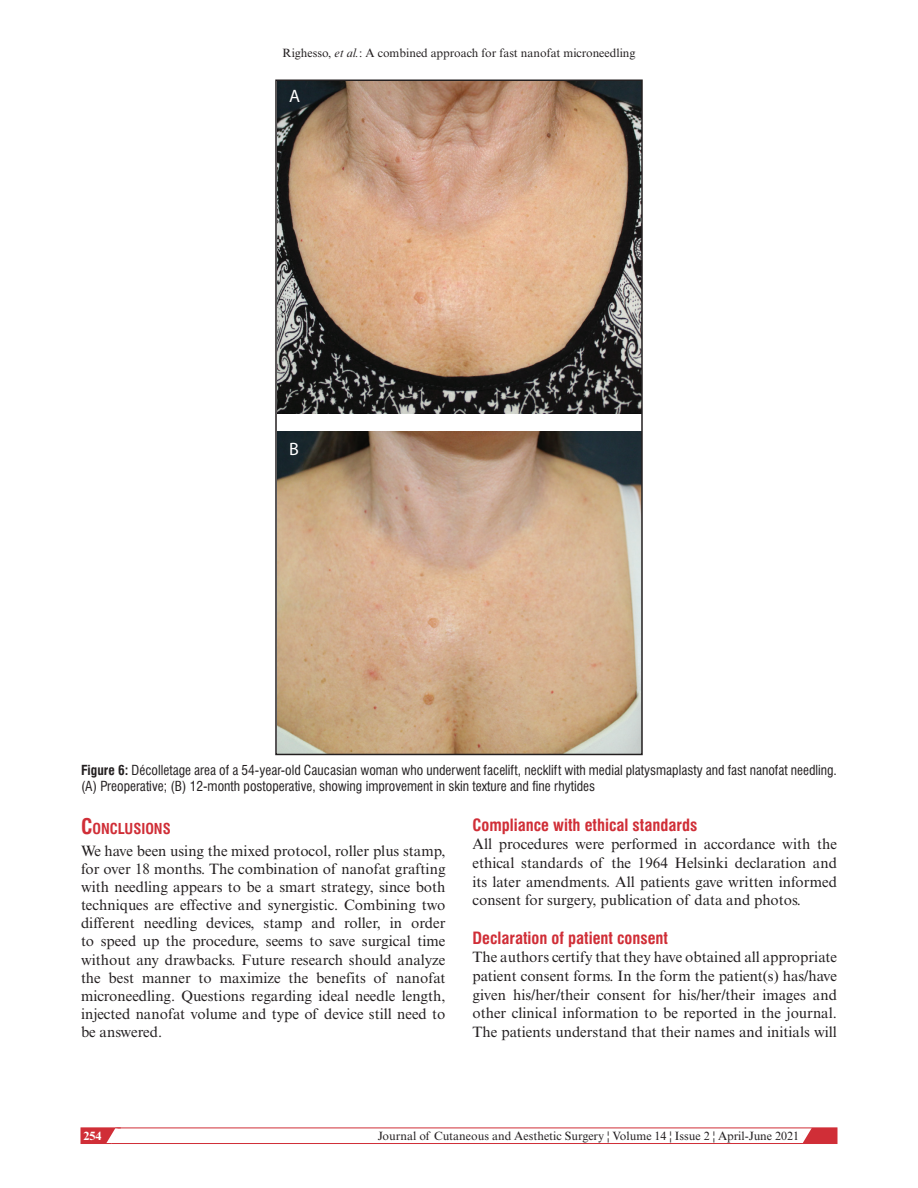
<style>
.page{position:relative;width:918px;height:1188px;background:#fff}
.page>*{position:absolute;margin:0;border:0;box-sizing:border-box;transform-origin:0 0}
.t1{font:18px "Myriad Pro";color:#fff}
.t2{font:700 condensed 16.5px "Swiss 721 BT";color:#d02e37}
.t3{font:15px/18.1px "Times New Roman MT Std";color:#231f20;text-align:justify}
.t4{font:700 condensed 14.7px "Swiss 721 BT";color:#d02e37}
.t5{font:condensed 13.5px/16.5px "Swiss 721 BT";color:#231f20}
.t6{font:12px "Times New Roman MT Std";color:#231f20}
.t7{font:700 12px "Times New Roman MT Std";color:#fff}
.s1{font-style:italic}
.s2{font-weight:700}
.s3{font-size:21px}
</style>
<div class="page">
<svg style="left:798px;top:1127px;width:39px;height:15px"></svg>
<div style="left:81px;top:1128px;width:756px;height:16px;border:1px solid #d02e37"></div>
<svg style="left:81px;top:1127px;width:40px;height:17px"></svg>
<img style="left:278px;top:83px;width:362px;height:330px">
<img style="left:278px;top:432px;width:362px;height:320px">
<div style="left:275px;top:80px;width:368px;height:675px;border:2px solid #231f20"></div>
<p class="t6" style="left:282px;top:46px;width:355px">Righesso, <span class="s1">et al.</span>: A combined approach for fast nanofat microneedling</p>
<p class="t1" style="left:289px;top:85px;width:13px">A</p>
<p class="t1" style="left:289px;top:438px;width:11px">B</p>
<p class="t5" style="left:81px;top:762px;width:758px"><span class="s2">Figure 6:</span> Décolletage area of a 54-year-old Caucasian woman who underwent facelift, necklift with medial platysmaplasty and fast nanofat needling. (A) Preoperative; (B) 12-month postoperative, showing improvement in skin texture and fine rhytides</p>
<p class="t4" style="left:81px;top:820px;width:91px"><span class="s3">C</span>ONCLUSIONS</p>
<p class="t3" style="left:81px;top:842px;width:366px">We have been using the mixed protocol, roller plus stamp, for over 18 months. The combination of nanofat grafting with needling appears to be a smart strategy, since both techniques are effective and synergistic. Combining two different needling devices, stamp and roller, in order to speed up the procedure, seems to save surgical time without any drawbacks. Future research should analyze the best manner to maximize the benefits of nanofat microneedling. Questions regarding ideal needle length, injected nanofat volume and type of device still need to be answered.</p>
<p class="t2" style="left:472px;top:815px;width:226px">Compliance with ethical standards</p>
<p class="t3" style="left:472px;top:835px;width:366px;line-height:18.8px">All procedures were performed in accordance with the ethical standards of the 1964 Helsinki declaration and its later amendments. All patients gave written informed consent for surgery, publication of data and photos.</p>
<p class="t2" style="left:472px;top:928px;width:197px">Declaration of patient consent</p>
<p class="t3" style="left:472px;top:948px;width:366px;line-height:18.8px">The authors certify that they have obtained all appropriate patient consent forms. In the form the patient(s) has/have given his/her/their consent for his/her/their images and other clinical information to be reported in the journal.<br>The patients understand that their names and initials will</p>
<p class="t7" style="left:83px;top:1128px;width:19px">254</p>
<p class="t6" style="left:378px;top:1129px;width:423px">Journal of Cutaneous and Aesthetic Surgery ¦ Volume 14 ¦ Issue 2 ¦ April-June 2021</p>
</div>
